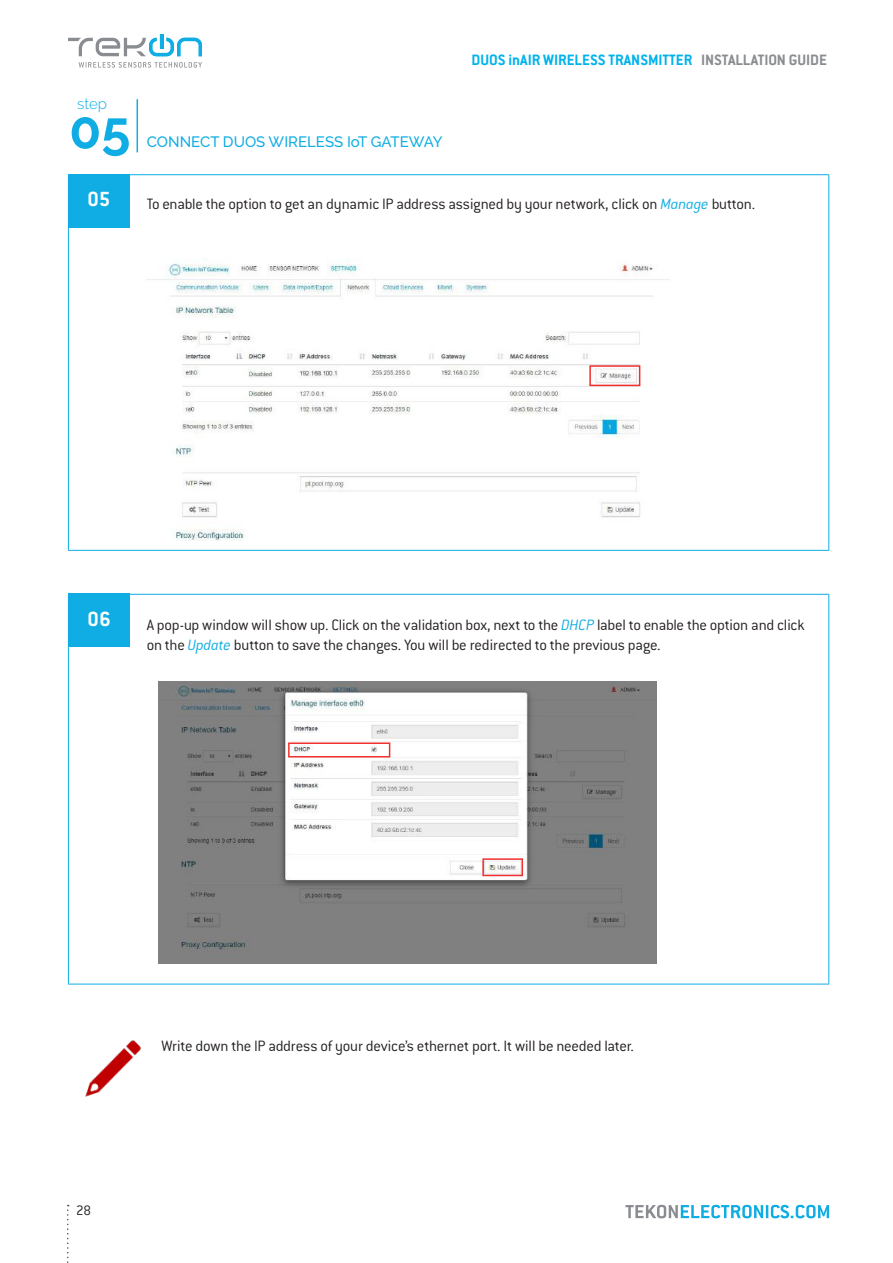
<style>
.page{position:relative;width:893px;height:1263px;background:#fff}
.page>*{position:absolute;margin:0;border:0;box-sizing:border-box;transform-origin:0 0}
.t1{font:700 52.5px "Raleway";color:#0fade4}
.t2{font:700 22.5px "Conduit ITC Pro";color:#fff}
.t3{font:300 16.5px/19.8px "Conduit ITC Pro";letter-spacing:-.015em;color:#241f1f}
.t4{font:700 16.5px "Conduit ITC Pro";color:#00b2ec}
.t5{font:500 15px "Raleway";color:#0fade4}
.t6{font:300 15px "Raleway";color:#0fade4}
.t7{font:300 15px "Conduit ITC Pro";color:#241f1f}
.s1{color:#898c90}
.s2{font-style:italic;color:#0fade4}
</style>
<div class="page">
<svg style="left:625px;top:1205px;width:204px;height:13px"></svg>
<svg style="left:67px;top:1205px;width:2px;height:58px"></svg>
<svg style="left:68px;top:34px;width:134px;height:22px"></svg>
<svg style="left:79px;top:62px;width:123px;height:6px"></svg>
<hr style="left:137px;top:99px;width:1px;height:53px;background:#0fade4">
<hr style="left:68px;top:174px;width:761px;height:1px;background:#0fade4">
<hr style="left:68px;top:175px;width:1px;height:375px;background:#0fade4">
<hr style="left:828px;top:175px;width:1px;height:375px;background:#0fade4">
<hr style="left:68px;top:550px;width:761px;height:1px;background:#0fade4">
<hr style="left:68px;top:594px;width:761px;height:1px;background:#0fade4">
<hr style="left:68px;top:595px;width:1px;height:389px;background:#0fade4">
<hr style="left:828px;top:595px;width:1px;height:389px;background:#0fade4">
<hr style="left:68px;top:984px;width:761px;height:1px;background:#0fade4">
<div style="left:68px;top:174px;width:62px;height:53px;background:#0fade4"></div>
<img style="left:147px;top:258px;width:522px;height:282px">
<div style="left:589px;top:365px;width:51px;height:21px;border:2px solid #f13030"></div>
<div style="left:68px;top:594px;width:62px;height:53px;background:#0fade4"></div>
<img style="left:158px;top:681px;width:499px;height:283px">
<div style="left:288px;top:742px;width:102px;height:15px;border:2px solid #f13030"></div>
<div style="left:482px;top:858px;width:41px;height:18px;border:2px solid #f13030"></div>
<img style="left:85px;top:1040px;width:56px;height:57px">
<p class="t6" style="left:77px;top:95px;width:31px">step</p>
<h1 class="t1" style="left:69px;top:100px;width:63px">05</h1>
<p class="t5" style="left:147px;top:133px;width:297px">CONNECT DUOS WIRELESS IoT GATEWAY</p>
<p class="t4" style="left:471px;top:51px;width:357px">DUOS inAIR WIRELESS TRANSMITTER <span class="s1">INSTALLATION GUIDE</span></p>
<h2 class="t2" style="left:87px;top:186px;width:24px">05</h2>
<p class="t3" style="left:147px;top:194px;width:610px">To enable the option to get an dynamic IP address assigned by your network, click on <span class="s2">Manage</span> button.</p>
<h2 class="t2" style="left:87px;top:605px;width:25px">06</h2>
<p class="t3" style="left:147px;top:615px;width:660px">A pop-up window will show up. Click on the validation box, next to the <span class="s2">DHCP</span> label to enable the option and click on the <span class="s2">Update</span> button to save the changes. You will be redirected to the previous page.</p>
<p class="t7" style="left:76px;top:1202px;width:16px">28</p>
<p class="t3" style="left:161px;top:1036px;width:474px">Write down the IP address of your device’s ethernet port. It will be needed later.</p>
</div>
